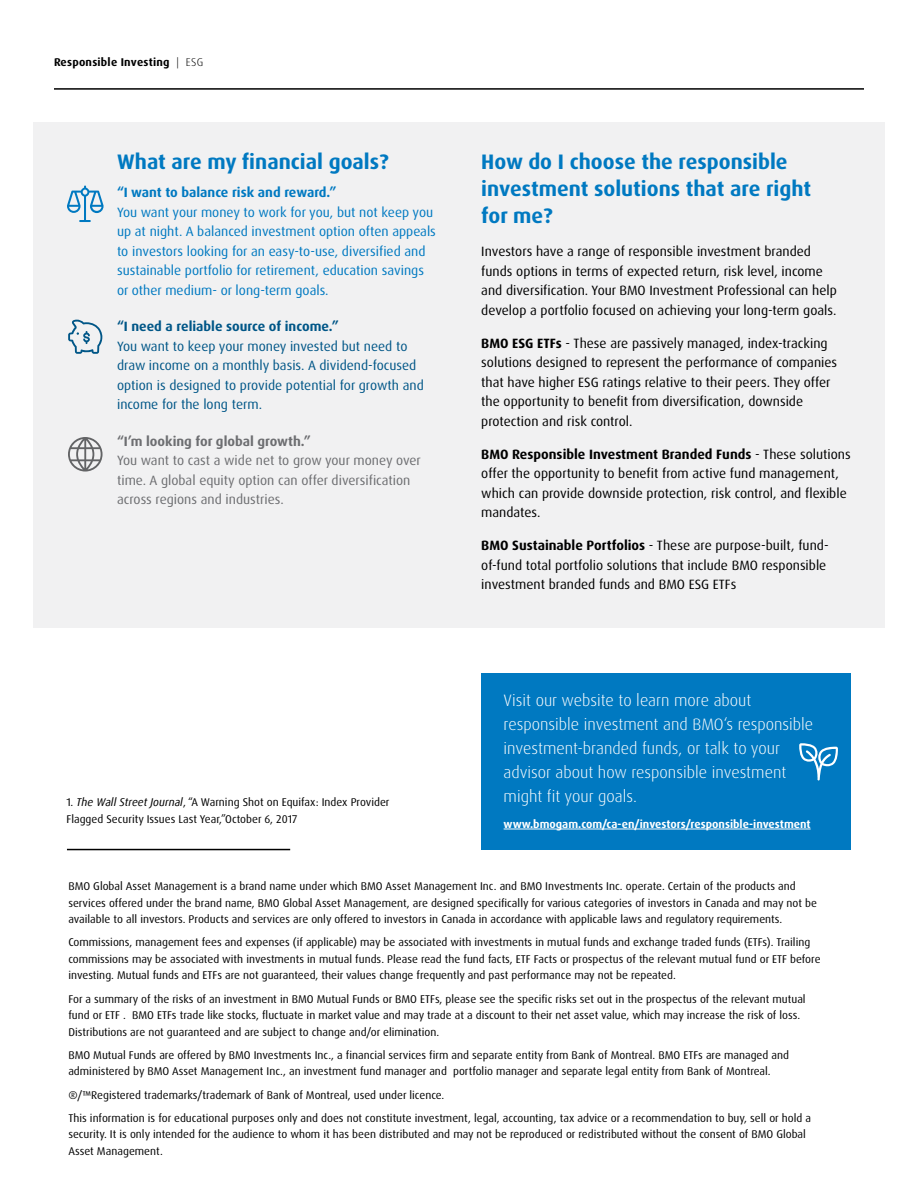
<style>
.page{position:relative;width:918px;height:1188px;background:#fff}
.page>*{position:absolute;margin:0;border:0;box-sizing:border-box;transform-origin:0 0}
.Copy-Headline{font:700 21px/27px "Dax Pro";color:#0079c1}
.Editorial{font:300 16.5px/24px "Dax Pro";color:#fff}
.Copy{font:13.5px/19.5px "Dax Pro";color:#000}
.Copy-2{font:13.5px/19.5px "Dax Pro";color:#0079c1}
.Copy-3{font:13.5px/19.5px "Dax Pro";color:#005687}
.Copy-4{font:13.5px/19.5px "Dax Pro";color:#6d6e71}
.Imprint{font:11.25px/16.5px "Dax Pro";color:#000}
.Copy-5{font:700 11.25px "Dax Pro";color:#fff}
.t1{font:700 11.25px "Dax Pro";letter-spacing:.02em;color:#000}
.s1{font-weight:300}
.s2{font-weight:700}
.s3{font-family:"Dax Offc Pro";font-style:italic}
</style>
<div class="page">
<hr style="left:54px;top:88px;width:810px;height:2px;background:#000">
<hr style="left:67px;top:849px;width:223px;height:1px;background:#000">
<div style="left:481px;top:673px;width:370px;height:177px;background:#0079c1"></div>
<svg style="left:799px;top:743px;width:39px;height:38px"></svg>
<hr style="left:504px;top:829px;width:307px;height:1px;background:#fff">
<div style="left:33px;top:122px;width:852px;height:506px;background:#f1f1f2"></div>
<svg style="left:68px;top:437px;width:35px;height:35px"></svg>
<svg style="left:68px;top:320px;width:34px;height:34px"></svg>
<svg style="left:67px;top:186px;width:37px;height:36px"></svg>
<p class="t1" style="left:54px;top:55px;width:151px">Responsible Investing <span class="s1">| ESG</span></p>
<p class="Copy-Headline" style="left:117px;top:149px;width:273px">What are my financial goals?</p>
<p class="Copy-2" style="left:117px;top:183px;width:320px"><span class="s2">“I want to balance risk and reward.”<br></span>You want your money to work for you, but not keep you up at night. A balanced investment option often appeals to investors looking for an easy-to-use, diversified and sustainable portfolio for retirement, education savings or other medium- or long-term goals.</p>
<p class="Copy-3" style="left:117px;top:317px;width:308px"><span class="s2">“I need a reliable source of income.”<br></span>You want to keep your money invested but need to draw income on a monthly basis. A dividend-focused option is designed to provide potential for growth and income for the long term.</p>
<p class="Copy-4" style="left:117px;top:431px;width:305px"><span class="s2">“I’m looking for global growth.”<br></span>You want to cast a wide net to grow your money over time. A global equity option can offer diversification across regions and industries.</p>
<p class="Imprint" style="left:66px;top:794px;width:325px">1. <span class="s3">The Wall Street Journal</span>, “A Warning Shot on Equifax: Index Provider<br>Flagged Security Issues Last Year,”October 6, 2017</p>
<p class="Copy-Headline" style="left:481px;top:149px;width:331px">How do I choose the responsible investment solutions that are right for me?</p>
<p class="Copy" style="left:481px;top:242px;width:357px">Investors have a range of responsible investment branded funds options in terms of expected return, risk level, income and diversification. Your BMO Investment Professional can help develop a portfolio focused on achieving your long-term goals.</p>
<p class="Copy" style="left:481px;top:333px;width:357px"><span class="s2">BMO ESG ETFs</span> - These are passively managed, index-tracking solutions designed to represent the performance of companies that have higher ESG ratings relative to their peers. They offer the opportunity to benefit from diversification, downside protection and risk control.</p>
<p class="Copy" style="left:481px;top:444px;width:371px"><span class="s2">BMO Responsible Investment Branded Funds</span> - These solutions offer the opportunity to benefit from active fund management, which can provide downside protection, risk control, and flexible mandates.</p>
<p class="Copy" style="left:481px;top:536px;width:349px"><span class="s2">BMO Sustainable Portfolios</span> - These are purpose-built, fund&shy;of-fund total portfolio solutions that include BMO responsible investment branded funds and BMO ESG ETFs</p>
<p class="Editorial" style="left:504px;top:688px;width:311px">Visit our website to learn more about responsible investment and BMO‘s responsible investment-branded funds, or talk to your advisor about how responsible investment might fit your goals.</p>
<p class="Copy-5" style="left:504px;top:817px;width:308px">www.bmogam.com/ca-en/investors/responsible-investment</p>
<p class="Imprint" style="left:68px;top:878px;width:750px">BMO Global Asset Management is a brand name under which BMO Asset Management Inc. and BMO Investments Inc. operate. Certain of the products and services offered under the brand name, BMO Global Asset Management, are designed specifically for various categories of investors in Canada and may not be available to all investors. Products and services are only offered to investors in Canada in accordance with applicable laws and regulatory requirements.</p>
<p class="Imprint" style="left:68px;top:934px;width:754px">Commissions, management fees and expenses (if applicable) may be associated with investments in mutual funds and exchange traded funds (ETFs). Trailing commissions may be associated with investments in mutual funds. Please read the fund facts, ETF Facts or prospectus of the relevant mutual fund or ETF before investing. Mutual funds and ETFs are not guaranteed, their values change frequently and past performance may not be repeated.</p>
<p class="Imprint" style="left:68px;top:991px;width:739px">For a summary of the risks of an investment in BMO Mutual Funds or BMO ETFs, please see the specific risks set out in the prospectus of the relevant mutual fund or ETF . BMO ETFs trade like stocks, fluctuate in market value and may trade at a discount to their net asset value, which may increase the risk of loss.<br>Distributions are not guaranteed and are subject to change and/or elimination.</p>
<p class="Imprint" style="left:68px;top:1047px;width:722px">BMO Mutual Funds are offered by BMO Investments Inc., a financial services firm and separate entity from Bank of Montreal. BMO ETFs are managed and administered by BMO Asset Management Inc., an investment fund manager and portfolio manager and separate legal entity from Bank of Montreal.</p>
<p class="Imprint" style="left:68px;top:1087px;width:378px">®/™Registered trademarks/trademark of Bank of Montreal, used under licence.</p>
<p class="Imprint" style="left:68px;top:1110px;width:744px">This information is for educational purposes only and does not constitute investment, legal, accounting, tax advice or a recommendation to buy, sell or hold a security. It is only intended for the audience to whom it has been distributed and may not be reproduced or redistributed without the consent of BMO Global<br>Asset Management.</p>
</div>
